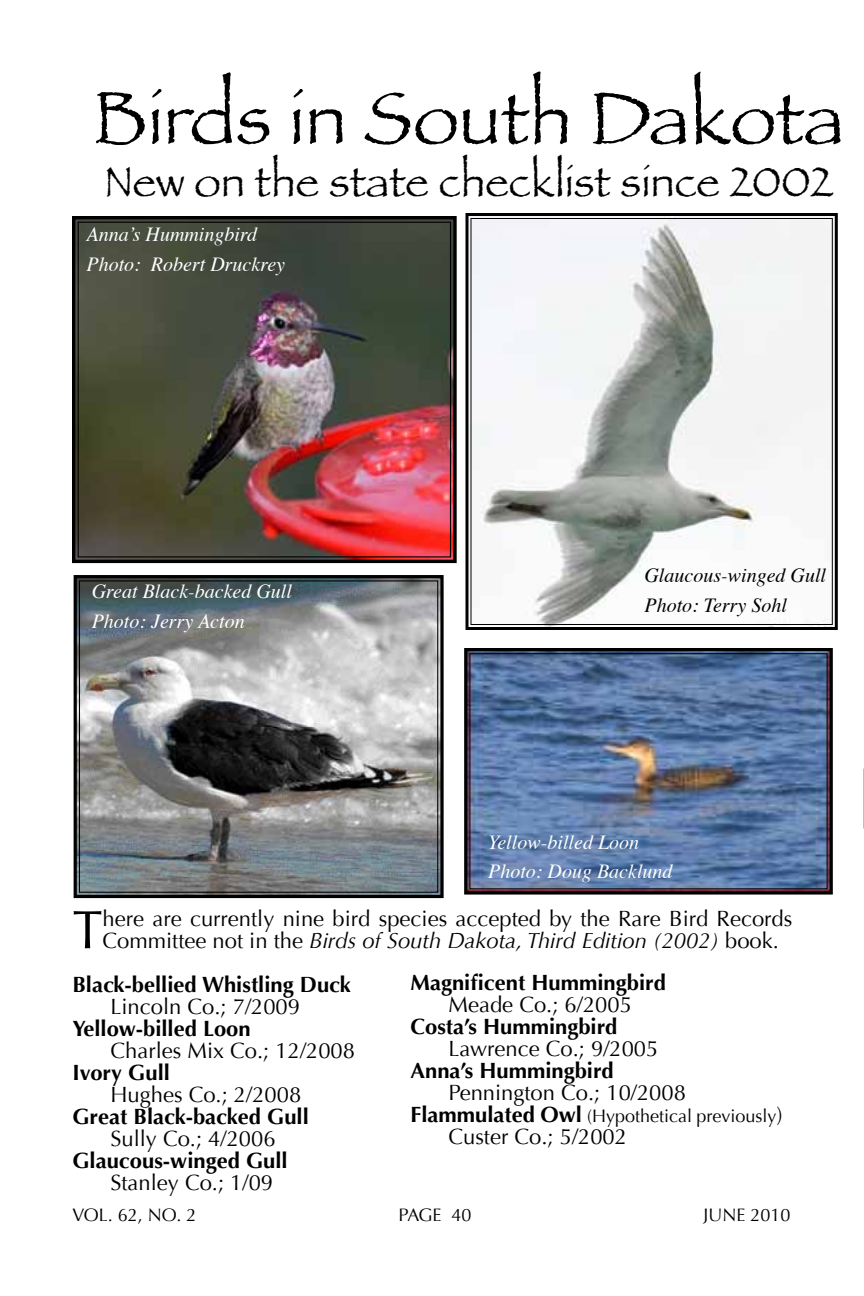
<style>
.page{position:relative;width:864px;height:1296px;background:#fff}
.page>*{position:absolute;margin:0;border:0;box-sizing:border-box;transform-origin:0 0}
.t1{font:76px "Papyrus";color:#000}
.t2{font:54.2px "Optima";color:#000}
.t3{font:44px "Papyrus";color:#000}
.t4{font:22px/22px "Optima";color:#000}
.t5{font:700 22px "Optima";color:#000}
.t6{font:italic 20px/29.6px "Times";color:#fff}
.t7{font:italic 20px/29.6px "Times";color:#000}
.t8{font:18px "Optima";color:#000}
.s1{font-style:italic}
.s2{font-weight:700;font-size:22px}
.s3{font-size:22px}
</style>
<div class="page">
<img style="left:72px;top:216px;width:385px;height:348px">
<div style="left:78px;top:222px;width:373px;height:335px;border:1px solid #000"></div>
<svg style="left:464px;top:648px;width:369px;height:247px;background:#59729a"></svg>
<div style="left:469px;top:653px;width:359px;height:236px;border:1px solid #000"></div>
<svg style="left:465px;top:213px;width:373px;height:417px"></svg>
<div style="left:470px;top:218px;width:363px;height:407px;border:1px solid #000"></div>
<svg style="left:73px;top:575px;width:371px;height:324px;background:#828586"></svg>
<div style="left:79px;top:580px;width:359px;height:313px;border:1px solid #000"></div>
<svg style="left:863px;top:769px;width:1px;height:59px"></svg>
<h1 class="t1" style="left:93px;top:72px;width:753px">Birds in South Dakota</h1>
<h3 class="t3" style="left:104px;top:155px;width:730px">New on the state checklist since 2002</h3>
<p class="t6" style="left:86px;top:218px;width:200px">Anna’s Hummingbird<br>Photo: Robert Druckrey</p>
<p class="t6" style="left:92px;top:575px;width:202px">Great Black-backed Gull<br>Photo: Jerry Acton</p>
<p class="t7" style="left:644px;top:559px;width:183px">Glaucous-winged Gull<br>Photo: Terry Sohl</p>
<p class="t6" style="left:488px;top:826px;width:186px">Yellow-billed Loon<br>Photo: Doug Backlund</p>
<h2 class="t2" style="left:72px;top:898px;width:32px">T</h2>
<p class="t4" style="left:103px;top:908px;width:691px">here are currently nine bird species accepted by the Rare Bird Records<br>Committee not in the <span class="s1">Birds of South Dakota, Third Edition (2002)</span> book.</p>
<p class="t5" style="left:72px;top:972px;width:280px">Black-bellied Whistling Duck</p>
<p class="t4" style="left:110px;top:996px;width:191px">Lincoln Co.; 7/2009</p>
<p class="t5" style="left:72px;top:1016px;width:180px">Yellow-billed Loon</p>
<p class="t4" style="left:110px;top:1040px;width:246px">Charles Mix Co.; 12/2008</p>
<p class="t5" style="left:72px;top:1060px;width:99px">Ivory Gull</p>
<p class="t4" style="left:110px;top:1084px;width:192px">Hughes Co.; 2/2008</p>
<p class="t5" style="left:72px;top:1104px;width:238px">Great Black-backed Gull</p>
<p class="t4" style="left:110px;top:1128px;width:167px">Sully Co.; 4/2006</p>
<p class="t5" style="left:72px;top:1148px;width:217px">Glaucous-winged Gull</p>
<p class="t4" style="left:110px;top:1172px;width:164px">Stanley Co.; 1/09</p>
<p class="t5" style="left:410px;top:970px;width:257px">Magnificent Hummingbird</p>
<p class="t4" style="left:448px;top:994px;width:185px">Meade Co.; 6/2005</p>
<p class="t5" style="left:410px;top:1014px;width:209px">Costa’s Hummingbird</p>
<p class="t4" style="left:448px;top:1038px;width:211px">Lawrence Co.; 9/2005</p>
<p class="t5" style="left:410px;top:1058px;width:205px">Anna’s Hummingbird</p>
<p class="t4" style="left:410px;top:1082px;width:277px">Pennington Co.; 10/2008</p>
<p class="t8" style="left:410px;top:1106px;width:373px"><span class="s2">Flammulated Owl</span> (Hypothetical previously<span class="s3">)</span></p>
<p class="t4" style="left:448px;top:1126px;width:180px">Custer Co.; 5/2002</p>
<p class="t8" style="left:72px;top:1204px;width:125px">Vol. 62, No. 2</p>
<p class="t8" style="left:398px;top:1204px;width:75px">page 40</p>
<p class="t8" style="left:703px;top:1204px;width:89px">June 2010</p>
</div>
